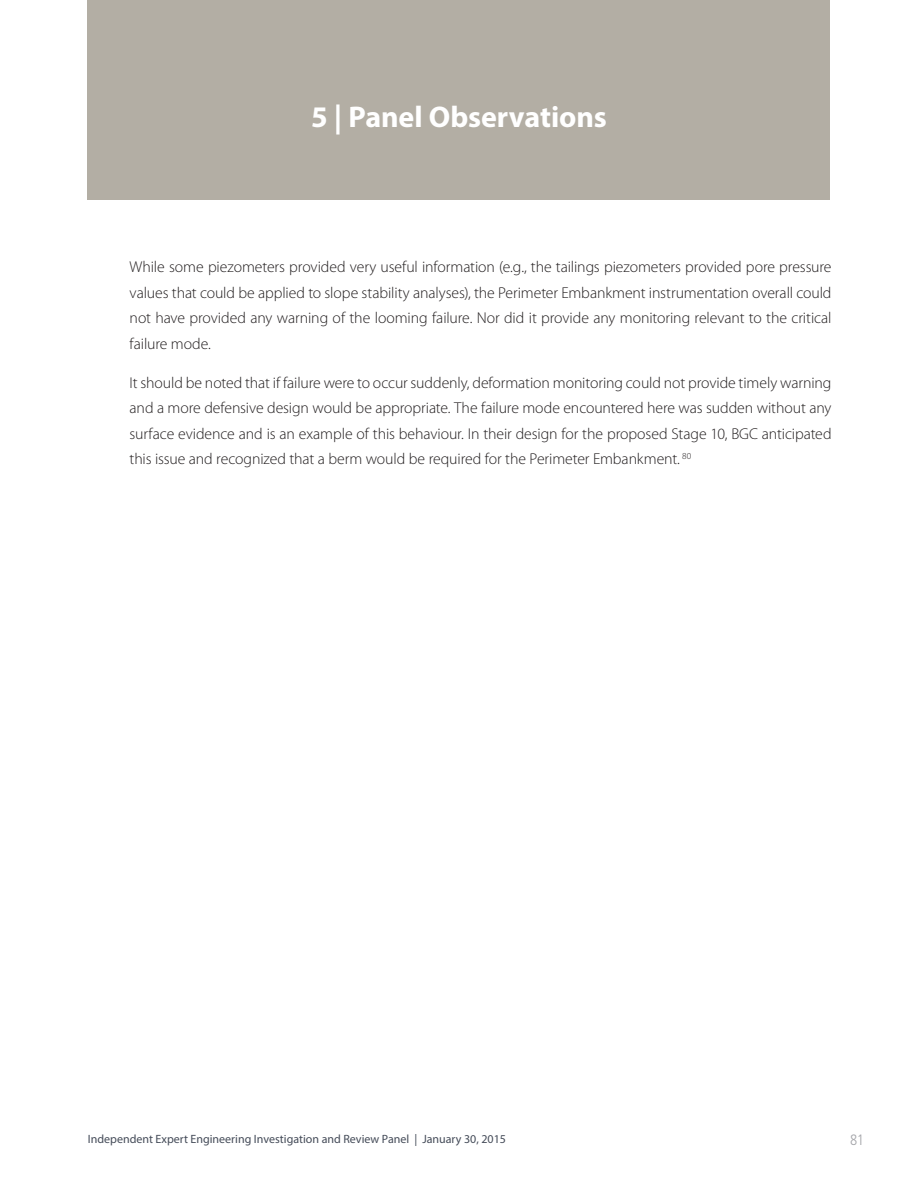
<style>
.page{position:relative;width:918px;height:1188px;background:#fff}
.page>*{position:absolute;margin:0;border:0;box-sizing:border-box;transform-origin:0 0}
.MainHeader{font:700 30px "Myriad Pro";letter-spacing:-.005em;color:#fff}
.Paragraph_1_col{font:300 15.75px/25.5px "Myriad Pro";letter-spacing:-.005em;color:#231f20;text-align:justify}
.t1{font:300 condensed 15px "Frutiger";color:#a5a6aa}
.t2{font:12px "Myriad Pro";color:#454c59}
</style>
<div class="page">
<div style="left:88px;top:0;width:742px;height:200px;background:#b3aea4"></div>
<p class="MainHeader" style="left:311px;top:97px;width:297px">5 | Panel Observations</p>
<p class="Paragraph_1_col" style="left:130px;top:254px;width:704px">While some piezometers provided very useful information (e.g., the tailings piezometers provided pore pressure values that could be applied to slope stability analyses), the Perimeter Embankment instrumentation overall could not have provided any warning of the looming failure. Nor did it provide any monitoring relevant to the critical failure mode.</p>
<p class="Paragraph_1_col" style="left:130px;top:370px;width:704px">It should be noted that if failure were to occur suddenly, deformation monitoring could not provide timely warning and a more defensive design would be appropriate. The failure mode encountered here was sudden without any surface evidence and is an example of this behaviour. In their design for the proposed Stage 10, BGC anticipated this issue and recognized that a berm would be required for the Perimeter Embankment. <sup>80</sup></p>
<p class="t2" style="left:88px;top:1132px;width:420px">Independent Expert Engineering Investigation and Review Panel | January 30, 2015</p>
<p class="t1" style="left:850px;top:1132px;width:15px">81</p>
</div>
